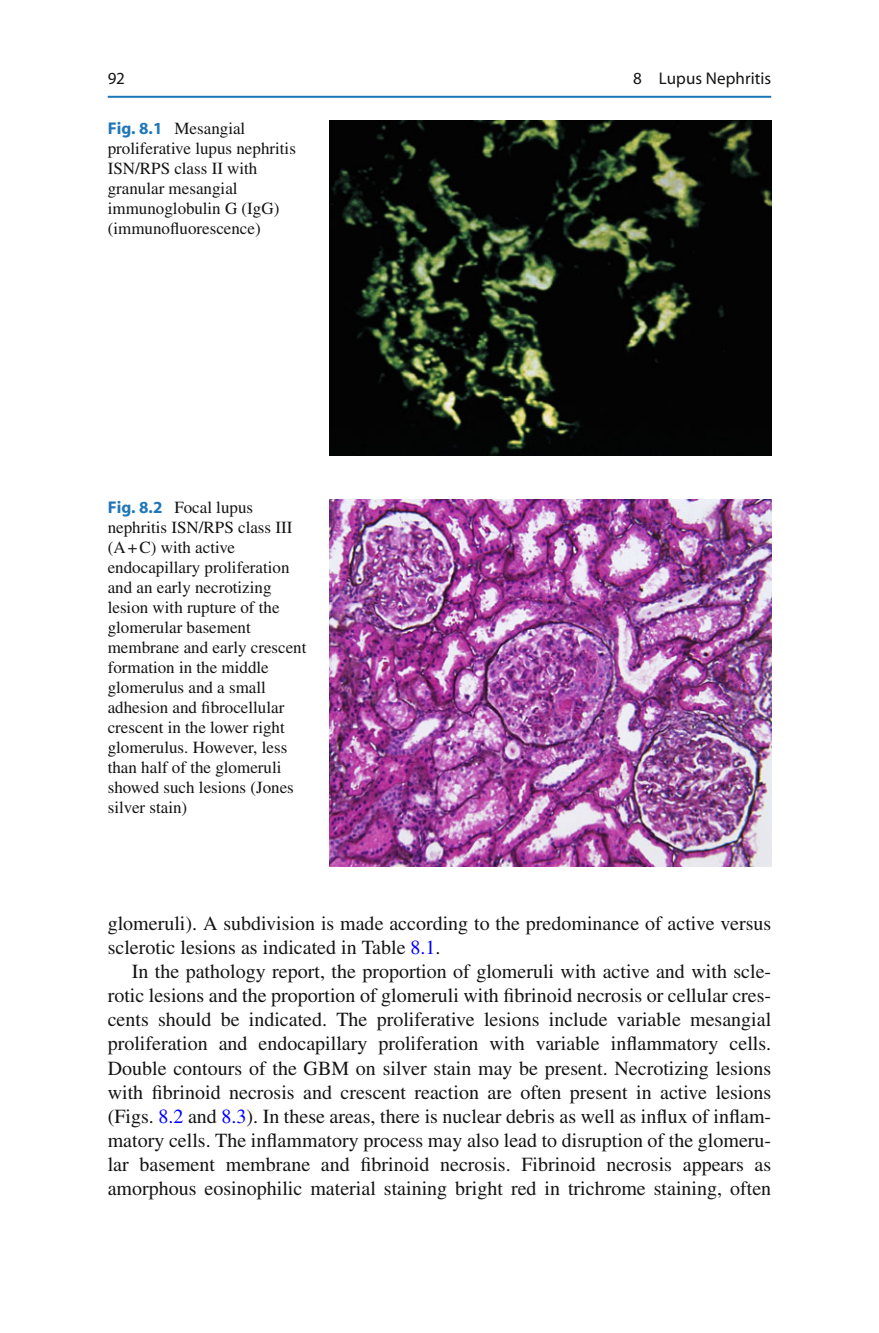
<style>
.page{position:relative;width:879px;height:1333px;background:#fff}
.page>*{position:absolute;margin:0;border:0;box-sizing:border-box;transform-origin:0 0}
.t1{font:20px/24px "Times";color:#131413}
.t2{font:17px/20px "Times";color:#131413}
.t3{font:17px "Myriad";letter-spacing:.005em;color:#131413}
.s1{font-family:"Myriad";font-weight:700;color:#1f77b9}
.s2{color:#00f}
</style>
<div class="page">
<img style="left:329px;top:121px;width:442px;height:334px">
<img style="left:329px;top:500px;width:442px;height:366px">
<hr style="left:108px;top:96px;width:663px;height:2px;background:#1f77b9">
<p class="t3" style="left:108px;top:72px;width:19px">92</p>
<p class="t2" style="left:108px;top:120px;width:190px"><span class="s1">Fig. 8.1</span> Mesangial proliferative lupus nephritis<br>ISN/RPS class II with granular mesangial immunoglobulin G (IgG) (immunofluorescence)</p>
<p class="t2" style="left:108px;top:499px;width:200px"><span class="s1">Fig. 8.2</span> Focal lupus nephritis ISN/RPS class III (A + C) with active endocapillary proliferation and an early necrotizing lesion with rupture of the glomerular basement membrane and early crescent formation in the middle glomerulus and a small adhesion and fibrocellular crescent in the lower right glomerulus. However, less than half of the glomeruli showed such lesions (Jones silver stain)</p>
<p class="t3" style="left:633px;top:72px;width:140px">8 Lupus Nephritis</p>
<p class="t1" style="left:108px;top:913px;width:665px">glomeruli). A subdivision is made according to the predominance of active versus sclerotic lesions as indicated in Table <span class="s2">8.1</span> .</p>
<p class="t1" style="left:108px;top:961px;width:665px;text-align:justify;text-indent:24px">In the pathology report, the proportion of glomeruli with active and with scle&shy;rotic lesions and the proportion of glomeruli with fibrinoid necrosis or cellular cres&shy;cents should be indicated. The proliferative lesions include variable mesangial proliferation and endocapillary proliferation with variable inflammatory cells.<br>Double contours of the GBM on silver stain may be present. Necrotizing lesions with fibrinoid necrosis and crescent reaction are often present in active lesions (Figs. <span class="s2">8.2</span> and <span class="s2">8.3</span> ). In these areas, there is nuclear debris as well as influx of inflam&shy;matory cells. The inflammatory process may also lead to disruption of the glomeru&shy;lar basement membrane and fibrinoid necrosis. Fibrinoid necrosis appears as amorphous eosinophilic material staining bright red in trichrome staining, often</p>
</div>
